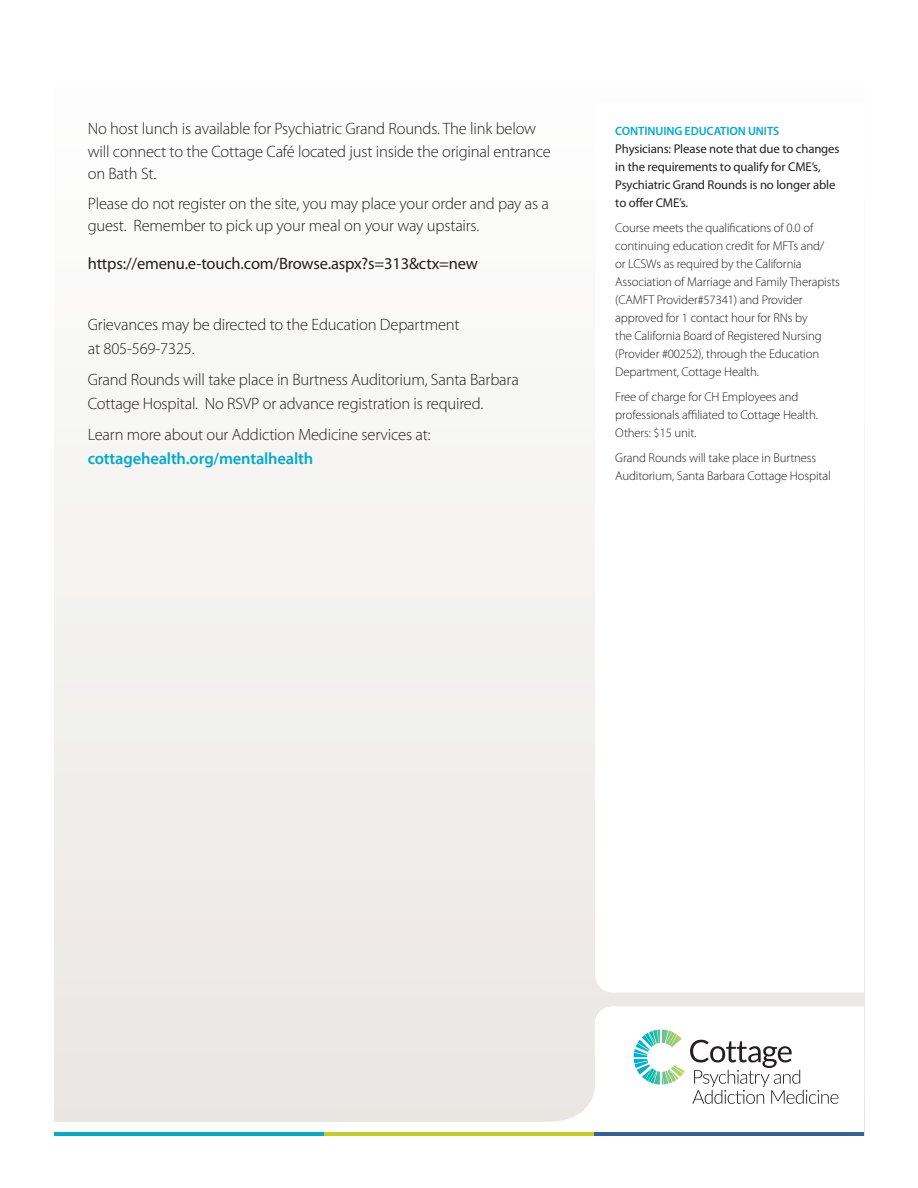
<style>
.page{position:relative;width:918px;height:1188px;background:#fff}
.page>*{position:absolute;margin:0;border:0;box-sizing:border-box;transform-origin:0 0}
.t1{font:300 16.5px/22.5px "Myriad Pro";letter-spacing:-.01em;color:#231f20}
.t2{font:16.5px "Myriad Pro";letter-spacing:-.01em;color:#231f20}
.t3{font:600 16.5px "Myriad Pro";letter-spacing:-.01em;color:#00abcd}
.t4{font:300 12.75px/18px "Myriad Pro";letter-spacing:-.01em;color:#231f20}
.t5{font:12.75px/18px "Myriad Pro";letter-spacing:-.01em;color:#231f20}
.t6{font:600 12px "Myriad Pro";letter-spacing:-.01em;color:#00abcd}
</style>
<div class="page">
<div style="left:54px;top:55px;width:810px;height:1080px;background:#f5f4f2"></div>
<svg style="left:54px;top:1006px;width:810px;height:130px;fill:#ebe8e5"></svg>
<svg style="left:634px;top:1030px;width:205px;height:74px"></svg>
<hr style="left:54px;top:1132px;width:270px;height:3px;background:#00abcd">
<hr style="left:324px;top:1132px;width:270px;height:3px;background:#c5cc22">
<hr style="left:594px;top:1132px;width:270px;height:3px;background:#336296">
<div style="left:595px;top:103px;width:269px;height:890px;background:#fff"></div>
<p class="t1" style="left:88px;top:118px;width:465px">No host lunch is available for Psychiatric Grand Rounds. The link below will connect to the Cottage Café located just inside the original entrance on Bath St.</p>
<p class="t1" style="left:88px;top:192px;width:463px">Please do not register on the site, you may place your order and pay as a guest. Remember to pick up your meal on your way upstairs.</p>
<p class="t2" style="left:88px;top:254px;width:392px">https://emenu.e-touch.com/Browse.aspx?s=313&amp;ctx=new</p>
<p class="t1" style="left:88px;top:313px;width:373px;line-height:24px">Grievances may be directed to the Education Department at 805-569-7325.</p>
<p class="t1" style="left:88px;top:368px;width:433px;line-height:24px">Grand Rounds will take place in Burtness Auditorium, Santa Barbara<br>Cottage Hospital. No RSVP or advance registration is required.</p>
<p class="t1" style="left:88px;top:423px;width:344px">Learn more about our Addiction Medicine services at:</p>
<p class="t3" style="left:88px;top:449px;width:227px">cottagehealth.org/mentalhealth</p>
<p class="t6" style="left:615px;top:125px;width:166px">CONTINUING EDUCATION UNITS</p>
<p class="t5" style="left:615px;top:140px;width:226px">Physicians: Please note that due to changes in the requirements to qualify for CME’s, Psychiatric Grand Rounds is no longer able to offer CME’s.</p>
<p class="t4" style="left:615px;top:219px;width:226px">Course meets the qualifications of 0.0 of continuing education credit for MFTs and/<br>or LCSWs as required by the California Association of Marriage and Family Therapists (CAMFT Provider#57341) and Provider approved for 1 contact hour for RNs by<br>the California Board of Registered Nursing (Provider #00252), through the Education Department, Cottage Health.</p>
<p class="t4" style="left:615px;top:388px;width:204px">Free of charge for CH Employees and professionals affiliated to Cottage Health.<br>Others: $15 unit.</p>
<p class="t4" style="left:615px;top:448px;width:217px">Grand Rounds will take place in Burtness<br>Auditorium, Santa Barbara Cottage Hospital</p>
</div>
